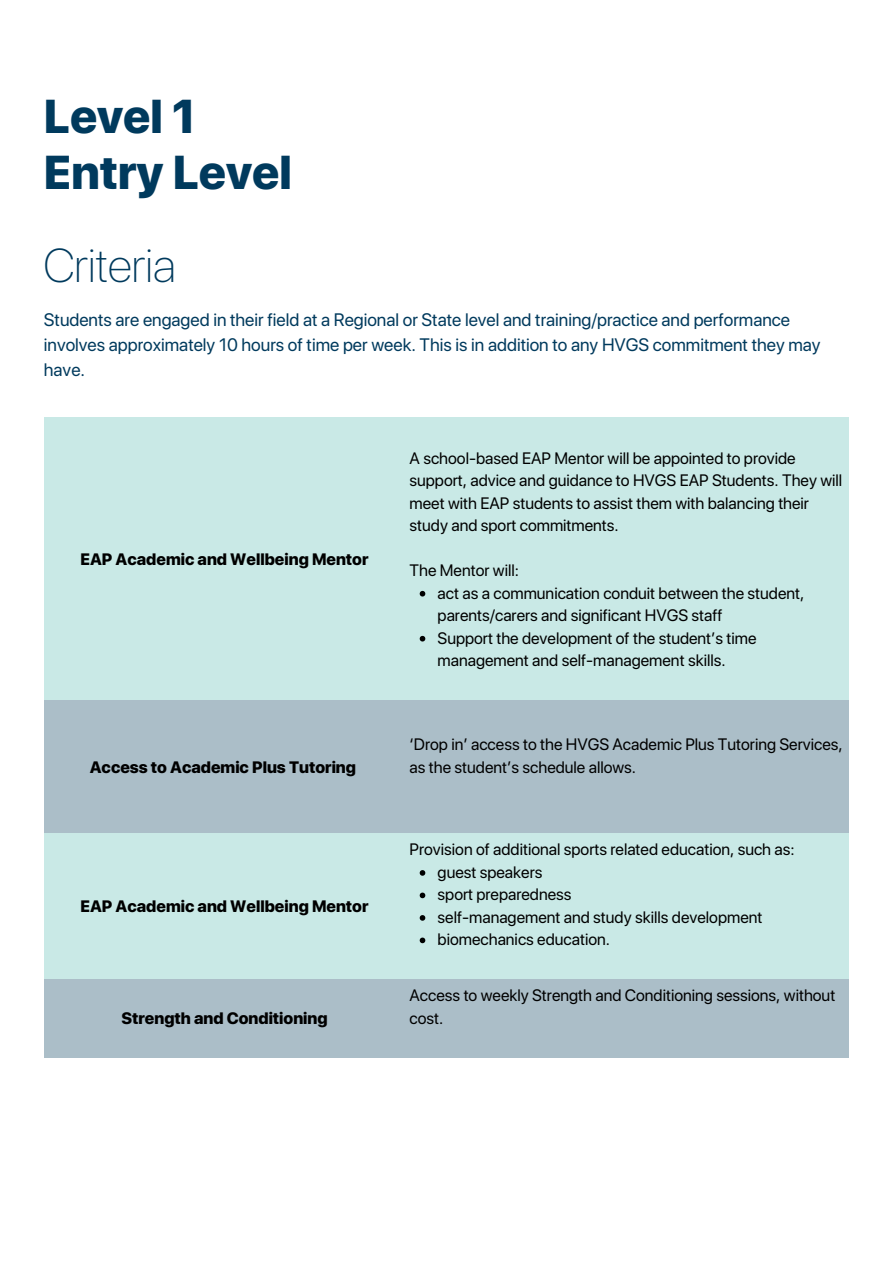
<style>
.page{position:relative;width:893px;height:1264px;background:#fff}
.page>*{position:absolute;margin:0;border:0;box-sizing:border-box;transform-origin:0 0}
.t1{font:800 47.25px "SF Pro Display";color:#003a5d}
.t2{font:100 47.25px "SF Pro Display";color:#003a5d}
.t3{font:18px/24.8px "SF Pro Display";color:#003a5d}
.t4{font:16.5px/22.5px "SF Pro Display";color:#000}
.t5{font:800 16.5px "SF Pro Display";color:#000}
</style>
<div class="page">
<div style="left:44px;top:418px;width:361px;height:282px;background:#c9e9e6"></div>
<div style="left:405px;top:418px;width:443px;height:282px;background:#c9e9e6"></div>
<svg style="left:419px;top:591px;width:6px;height:5px"></svg>
<svg style="left:419px;top:636px;width:6px;height:5px"></svg>
<div style="left:44px;top:700px;width:361px;height:133px;background:#abbec8"></div>
<div style="left:405px;top:700px;width:443px;height:133px;background:#abbec8"></div>
<div style="left:44px;top:833px;width:361px;height:145px;background:#c9e9e6"></div>
<div style="left:405px;top:833px;width:443px;height:145px;background:#c9e9e6"></div>
<svg style="left:419px;top:870px;width:6px;height:5px"></svg>
<svg style="left:419px;top:892px;width:6px;height:6px"></svg>
<svg style="left:419px;top:915px;width:6px;height:5px"></svg>
<svg style="left:419px;top:937px;width:6px;height:6px"></svg>
<div style="left:44px;top:978px;width:361px;height:79px;background:#abbec8"></div>
<div style="left:405px;top:978px;width:443px;height:79px;background:#abbec8"></div>
<p class="t1" style="left:44px;top:88px;width:153px">Level 1</p>
<p class="t1" style="left:44px;top:144px;width:249px">Entry Level</p>
<p class="t2" style="left:44px;top:237px;width:133px">Criteria</p>
<p class="t3" style="left:44px;top:307px;width:778px">Students are engaged in their field at a Regional or State level and training/practice and performance involves approximately 10 hours of time per week. This is in addition to any HVGS commitment they may have.</p>
<p class="t5" style="left:80px;top:549px;width:290px">EAP Academic and Wellbeing Mentor</p>
<p class="t5" style="left:90px;top:757px;width:268px">Access to Academic Plus Tutoring</p>
<p class="t5" style="left:80px;top:896px;width:290px">EAP Academic and Wellbeing Mentor</p>
<p class="t5" style="left:121px;top:1008px;width:208px">Strength and Conditioning</p>
<p class="t4" style="left:409px;top:446px;width:434px">A school-based EAP Mentor will be appointed to provide support, advice and guidance to HVGS EAP Students. They will meet with EAP students to assist them with balancing their study and sport commitments.</p>
<p class="t4" style="left:409px;top:559px;width:111px">The Mentor will:</p>
<p class="t4" style="left:437px;top:581px;width:368px">act as a communication conduit between the student, parents/carers and significant HVGS staff</p>
<p class="t4" style="left:437px;top:626px;width:320px">Support the development of the student’s time management and self-management skills.</p>
<p class="t4" style="left:409px;top:733px;width:434px">‘Drop in’ access to the HVGS Academic Plus Tutoring Services, as the student’s schedule allows.</p>
<p class="t4" style="left:409px;top:838px;width:386px">Provision of additional sports related education, such as:</p>
<p class="t4" style="left:437px;top:860px;width:106px">guest speakers</p>
<p class="t4" style="left:437px;top:883px;width:135px">sport preparedness</p>
<p class="t4" style="left:437px;top:905px;width:326px">self-management and study skills development</p>
<p class="t4" style="left:437px;top:928px;width:174px">biomechanics education.</p>
<p class="t4" style="left:409px;top:984px;width:427px">Access to weekly Strength and Conditioning sessions, without cost.</p>
</div>
